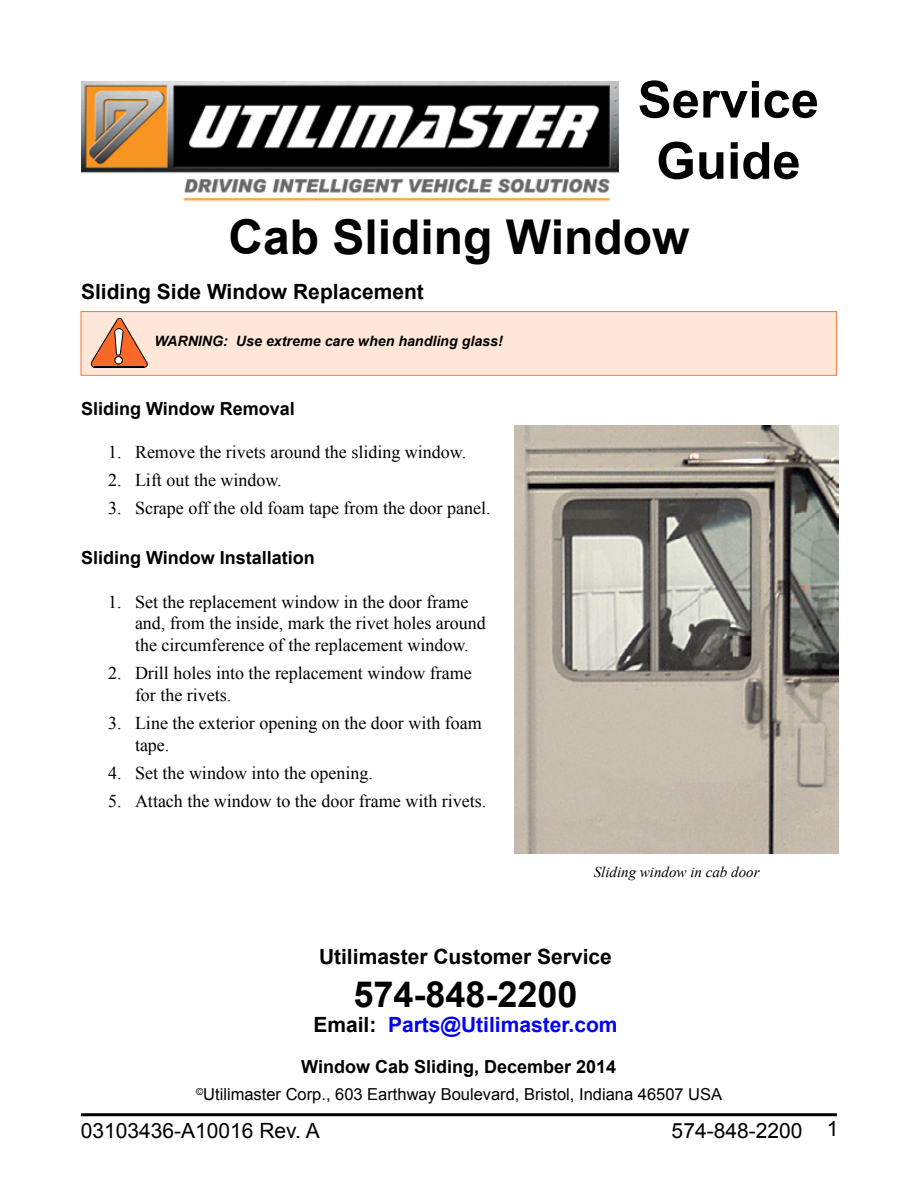
<style>
.page{position:relative;width:918px;height:1188px;background:#fff}
.page>*{position:absolute;margin:0;border:0;box-sizing:border-box;transform-origin:0 0}
.t1{font:700 51px/61.2px "Arial";color:#000;text-align:center}
.t2{font:700 48px "Arial";color:#000}
.t3{font:700 36px "Arial";color:#000}
.t4{font:700 21px "Arial";color:#000}
.t5{font:21px "Arial";color:#000}
.t6{font:700 21px "Arial";color:#00f}
.t7{font:18px/21.6px "Times New Roman";color:#000}
.t8{font:700 18px "Arial";color:#000}
.t9{font:16.5px "Arial";color:#000}
.t10{font:italic 15px "Times New Roman";color:#000}
.t11{font:italic 700 14.25px "Arial";color:#000}
.s1{color:#000}
</style>
<div class="page">
<hr style="left:81px;top:1113px;width:756px;height:3px;background:#000">
<img style="left:515px;top:426px;width:324px;height:427px">
<div style="left:81px;top:311px;width:756px;height:65px;background:#fee7d8;border:1px solid #f47a3e"></div>
<svg style="left:91px;top:318px;width:57px;height:50px"></svg>
<div style="left:115px;top:357px;width:7px;height:7px;background:#fff;border-radius:50%"></div>
<div style="left:114px;top:356px;width:9px;height:9px;border:1px solid #000;border-radius:50%"></div>
<img style="left:82px;top:81px;width:536px;height:121px">
<h1 class="t1" style="left:638px;top:71px;width:183px">Service<br>Guide</h1>
<h2 class="t2" style="left:229px;top:205px;width:462px">Cab Sliding Window</h2>
<p class="t4" style="left:81px;top:278px;width:344px">Sliding Side Window Replacement</p>
<p class="t11" style="left:154px;top:331px;width:350px">WARNING: Use extreme care when handling glass!</p>
<p class="t8" style="left:81px;top:396px;width:215px">Sliding Window Removal</p>
<p class="t7" style="left:108px;top:441px;width:360px">1. Remove the rivets around the sliding window.</p>
<p class="t7" style="left:108px;top:469px;width:175px">2. Lift out the window.</p>
<p class="t7" style="left:108px;top:497px;width:384px">3. Scrape off the old foam tape from the door panel.</p>
<p class="t8" style="left:81px;top:546px;width:235px">Sliding Window Installation</p>
<p class="t7" style="left:135px;top:590px;width:352px;text-indent:-27px">1. Set the replacement window in the door frame and, from the inside, mark the rivet holes around the circumference of the replacement window.</p>
<p class="t7" style="left:135px;top:662px;width:338px;text-indent:-27px">2. Drill holes into the replacement window frame for the rivets.</p>
<p class="t7" style="left:135px;top:712px;width:348px;text-indent:-27px">3. Line the exterior opening on the door with foam tape.</p>
<p class="t7" style="left:108px;top:762px;width:266px">4. Set the window into the opening.</p>
<p class="t7" style="left:108px;top:790px;width:380px">5. Attach the window to the door frame with rivets.</p>
<p class="t10" style="left:594px;top:862px;width:167px">Sliding window in cab door</p>
<p class="t4" style="left:319px;top:942px;width:294px">Utilimaster Customer Service</p>
<h3 class="t3" style="left:353px;top:970px;width:226px">574-848-2200</h3>
<p class="t6" style="left:313px;top:1011px;width:306px"><span class="s1">Email:</span> Parts@Utilimaster.com</p>
<p class="t8" style="left:301px;top:1055px;width:316px">Window Cab Sliding, December 2014</p>
<p class="t9" style="left:196px;top:1084px;width:528px"><sup>©</sup>Utilimaster Corp., 603 Earthway Boulevard, Bristol, Indiana 46507 USA</p>
<p class="t5" style="left:81px;top:1116px;width:240px">03103436-A10016 Rev. A</p>
<p class="t5" style="left:672px;top:1116px;width:168px">574-848-2200 1</p>
</div>
